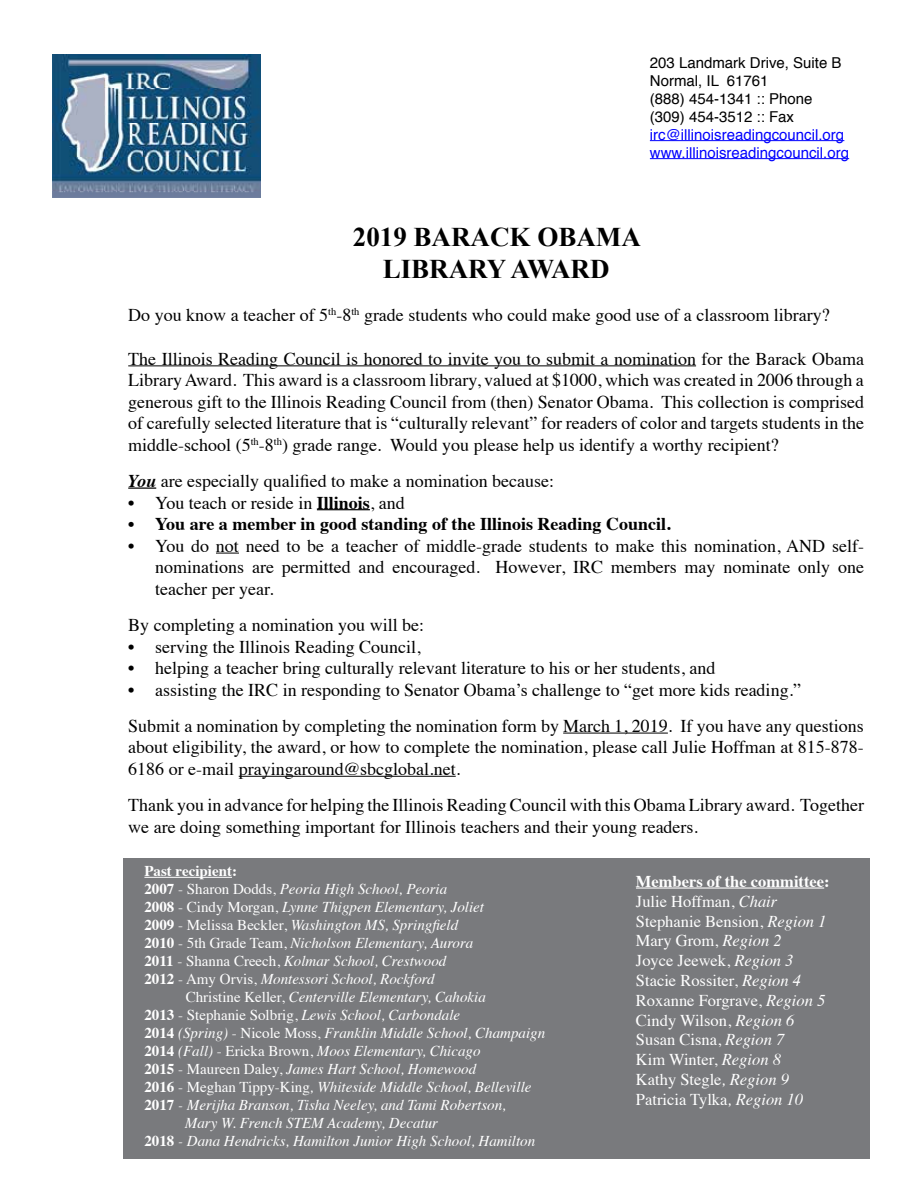
<style>
.page{position:relative;width:918px;height:1188px;background:#fff}
.page>*{position:absolute;margin:0;border:0;box-sizing:border-box;transform-origin:0 0}
.t1{font:700 27px/32.4px "Times New Roman";color:#000;text-align:center}
.t2{font:18px/21.6px "Times";color:#000}
.t3{font:700 18px "Times";color:#000}
.t4{font:16.5px/19.8px "Times";color:#fff}
.t5{font:italic 15px/18px "Times";color:#fff}
.t6{font:15px/18px "Helvetica";color:#000}
.t7{font:15px/18px "Helvetica";color:#00f}
.s1{font-weight:700;font-style:italic}
.s2{font-weight:700}
.s3{font-style:italic}
.s4{font-weight:700;font-style:normal}
.s5{font-style:normal}
</style>
<div class="page">
<hr style="left:650px;top:140px;width:194px;height:1px;background:#00f">
<hr style="left:650px;top:158px;width:199px;height:1px;background:#00f">
<hr style="left:128px;top:365px;width:568px;height:1px;background:#000">
<hr style="left:128px;top:487px;width:28px;height:2px;background:#000">
<hr style="left:317px;top:509px;width:53px;height:1px;background:#000">
<svg style="left:216px;top:553px;width:23px;height:1px"></svg>
<hr style="left:563px;top:733px;width:105px;height:1px;background:#000">
<hr style="left:239px;top:776px;width:217px;height:1px;background:#000">
<img style="left:53px;top:54px;width:208px;height:143px">
<div style="left:609px;top:858px;width:260px;height:301px;background:#797a7d"></div>
<hr style="left:636px;top:887px;width:188px;height:2px;background:#fff">
<div style="left:124px;top:858px;width:498px;height:301px;background:#797a7d"></div>
<hr style="left:144px;top:877px;width:88px;height:1px;background:#fff">
<p class="t6" style="left:650px;top:54px;width:193px">203 Landmark Drive, Suite B<br>Normal, IL 61761<br>(888) 454-1341 :: Phone (309) 454-3512 :: Fax</p>
<p class="t7" style="left:650px;top:126px;width:201px">irc@illinoisreadingcouncil.org www.illinoisreadingcouncil.org</p>
<h1 class="t1" style="left:353px;top:220px;width:289px">2019 BARACK OBAMA<br>LIBRARY AWARD</h1>
<p class="t2" style="left:128px;top:303px;width:703px">Do you know a teacher of 5<sup>th</sup>-8<sup>th</sup> grade students who could make good use of a classroom library?</p>
<p class="t2" style="left:128px;top:346px;width:737px;text-align:justify">The Illinois Reading Council is honored to invite you to submit a nomination for the Barack Obama Library Award. This award is a classroom library, valued at $1000, which was created in 2006 through a generous gift to the Illinois Reading Council from (then) Senator Obama. This collection is comprised of carefully selected literature that is “culturally relevant” for readers of color and targets students in the middle-school (5<sup>th</sup>-8<sup>th</sup>) grade range. Would you please help us identify a worthy recipient?</p>
<p class="t2" style="left:128px;top:469px;width:427px"><span class="s1">You</span> are especially qualified to make a nomination because:</p>
<p class="t2" style="left:128px;top:490px;width:278px">• You teach or reside in <span class="s2">Illinois</span>, and</p>
<p class="t3" style="left:128px;top:507px;width:544px">• You are a member in good standing of the Illinois Reading Council.</p>
<p class="t2" style="left:155px;top:533px;width:710px;text-align:justify;text-indent:-27px">• You do not need to be a teacher of middle-grade students to make this nomination, AND self&shy;nominations are permitted and encouraged. However, IRC members may nominate only one teacher per year.</p>
<p class="t2" style="left:128px;top:613px;width:298px">By completing a nomination you will be:</p>
<p class="t2" style="left:128px;top:634px;width:294px">• serving the Illinois Reading Council,</p>
<p class="t2" style="left:128px;top:656px;width:589px">• helping a teacher bring culturally relevant literature to his or her students, and</p>
<p class="t2" style="left:128px;top:670px;width:737px;line-height:36px">• assisting the IRC in responding to Senator Obama’s challenge to “get more kids reading.”<br>Submit a nomination by completing the nomination form by March 1, 2019. If you have any questions</p>
<p class="t2" style="left:128px;top:735px;width:737px">about eligibility, the award, or how to complete the nomination, please call Julie Hoffman at 815-878-<br>6186 or e-mail prayingaround@sbcglobal.net.</p>
<p class="t2" style="left:128px;top:793px;width:737px">Thank you in advance for helping the Illinois Reading Council with this Obama Library award. Together we are doing something important for Illinois teachers and their young readers.</p>
<p class="t4" style="left:636px;top:870px;width:195px"><span class="s2">Members of the committee:<br></span>Julie Hoffman, <span class="s3">Chair<br></span>Stephanie Bension, <span class="s3">Region 1<br></span>Mary Grom, <span class="s3">Region 2<br></span>Joyce Jeewek, <span class="s3">Region 3<br></span>Stacie Rossiter, <span class="s3">Region 4<br></span>Roxanne Forgrave, <span class="s3">Region 5<br></span>Cindy Wilson, <span class="s3">Region 6<br></span>Susan Cisna, <span class="s3">Region 7<br></span>Kim Winter, <span class="s3">Region 8<br></span>Kathy Stegle<span class="s3">, Region 9<br></span>Patricia Tylka<span class="s3">, Region 10</span></p>
<p class="t5" style="left:144px;top:861px;width:341px"><span class="s4">Past recipient:<br>2007</span> <span class="s5">- Sharon Dodds,</span> Peoria High School, Peoria<br><span class="s4">2008</span> <span class="s5">- Cindy Morgan,</span> Lynne Thigpen Elementary, Joliet <span class="s4">2009</span> <span class="s5">- Melissa Beckler,</span> Washington MS, Springfield <span class="s4">2010</span> <span class="s5">- 5th Grade Team,</span> Nicholson Elementary, Aurora <span class="s4">2011</span> <span class="s5">- Shanna Creech,</span> Kolmar School, Crestwood<br><span class="s4">2012</span> <span class="s5">- Amy Orvis,</span> Montessori School, Rockford</p>
<p class="t5" style="left:186px;top:987px;width:302px"><span class="s5">Christine Keller,</span> Centerville Elementary, Cahokia</p>
<p class="t5" style="left:144px;top:1005px;width:317px"><span class="s4">2013</span> <span class="s5">- Stephanie Solbrig,</span> Lewis School, Carbondale</p>
<p class="t5" style="left:144px;top:1023px;width:402px"><span class="s4">2014</span> (Spring) <span class="s5">- Nicole Moss,</span> Franklin Middle School, Champaign</p>
<p class="t5" style="left:144px;top:1041px;width:338px"><span class="s4">2014</span> (Fall) <span class="s5">- Ericka Brown,</span> Moos Elementary, Chicago</p>
<p class="t5" style="left:144px;top:1059px;width:333px"><span class="s4">2015</span> <span class="s5">- Maureen Daley,</span> James Hart School, Homewood</p>
<p class="t5" style="left:144px;top:1077px;width:389px"><span class="s4">2016</span> <span class="s5">- Meghan Tippy-King</span>, Whiteside Middle School, Belleville</p>
<p class="t5" style="left:144px;top:1095px;width:363px"><span class="s4">2017</span> - Merijha Branson, Tisha Neeley, and Tami Robertson,</p>
<p class="t5" style="left:185px;top:1113px;width:255px">Mary W. French STEM Academy, Decatur</p>
<p class="t5" style="left:144px;top:1131px;width:392px"><span class="s4">2018</span> - Dana Hendricks, Hamilton Junior High School, Hamilton</p>
</div>
